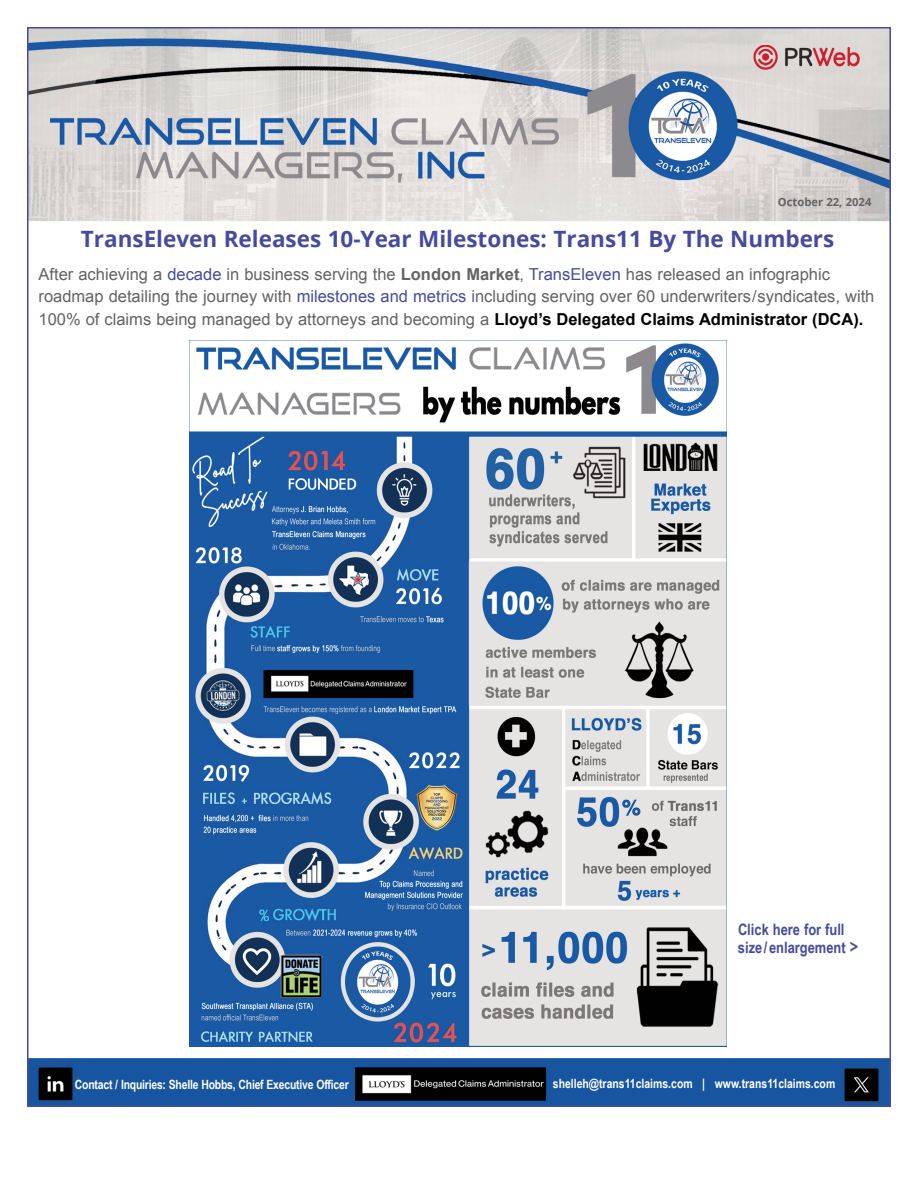
<style>
.page{position:relative;width:918px;height:1188px;background:#fff}
.page>*{position:absolute;margin:0;border:0;box-sizing:border-box;transform-origin:0 0}
.t1{font:700 22.5px "Open Sans";color:#474b9f}
.t2{font:16.5px/22.5px "Arial";color:#636366}
.t3{font:700 15.75px/18px "Arial Narrow";color:#474b9f}
.t4{font:700 12.75px "Arial Narrow";letter-spacing:-.015em;color:#fff}
.t5{font:700 11.25px "Open Sans";color:#636366}
.s1{color:#474b9f}
.s2{font-weight:700}
.s3{font-weight:700;color:#000}
.s4{font-size:18px}
</style>
<div class="page">
<img style="left:30px;top:30px;width:858px;height:1074px">
<img style="left:189px;top:341px;width:537px;height:705px">
<img style="left:754px;top:45px;width:106px;height:25px">
<p class="t5" style="left:778px;top:194px;width:95px">October 22, 2024</p>
<h1 class="t1" style="left:81px;top:223px;width:755px">TransEleven Releases 10-Year Milestones: Trans11 By The Numbers</h1>
<p class="t2" style="left:39px;top:263px;width:837px">After achieving a <span class="s1">decade</span> in business serving the <span class="s2">London Market</span>, <span class="s1">TransEleven</span> has released an infographic roadmap detailing the journey with <span class="s1">milestones and metrics</span> including serving over 60 underwriters/syndicates, with<br>100% of claims being managed by attorneys and becoming a <span class="s3">Lloyd’s Delegated Claims Administrator (DCA).</span></p>
<p class="t3" style="left:738px;top:921px;width:122px">Click here for full size/enlargement <span class="s4">&gt;</span></p>
<p class="t4" style="left:75px;top:1077px;width:275px">Contact / Inquiries: Shelle Hobbs, Chief Executive Officer</p>
<p class="t4" style="left:553px;top:1076px;width:284px">shelleh@trans11claims.com | www.trans11claims.com</p>
</div>
